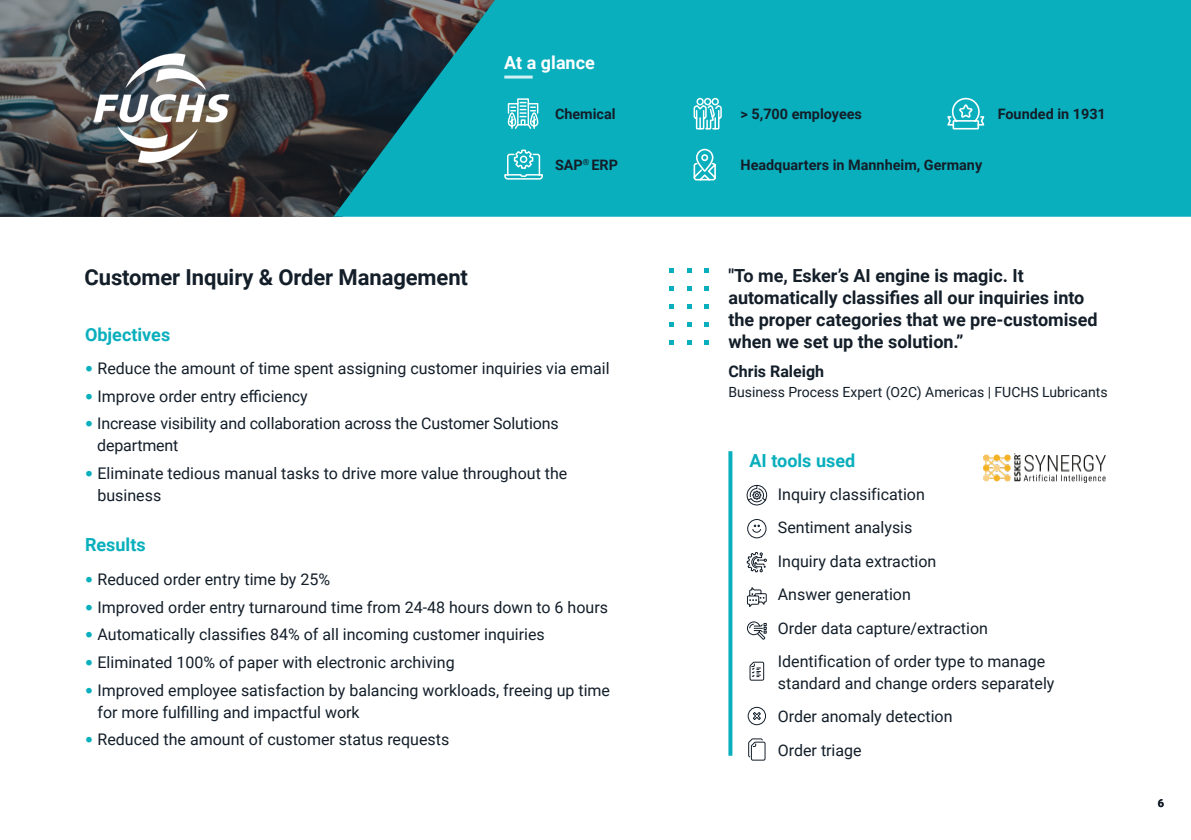
<style>
.page{position:relative;width:1191px;height:840px;background:#fff}
.page>*{position:absolute;margin:0;border:0;box-sizing:border-box;transform-origin:0 0}
.t1{font:700 22px "Roboto";letter-spacing:-.005em;color:#131e29}
.t2{font:700 18px/22px "Roboto";color:#131e29}
.t3{font:700 18px "Roboto";color:#09afbd}
.t4{font:700 18px "Roboto";color:#fff}
.t5{font:16px/33.4px "Roboto";color:#131e29}
.t6{font:700 16px "Roboto";color:#131e29}
.t7{font:700 14.4px "Roboto";color:#131e29}
.t8{font:14px "Roboto";color:#131e29}
.t9{font:700 11px "Roboto";color:#131e29}
.s1{font-family:"Georgia";font-weight:700;font-size:18px;color:#09afbd}
</style>
<div class="page">
<svg style="left:0;top:0;width:333px;height:216px;background:#373d42"></svg>
<svg style="left:333px;top:0;width:858px;height:216px;background:#0ca1af"></svg>
<svg style="left:669px;top:268px;width:5px;height:5px"></svg>
<svg style="left:687px;top:268px;width:5px;height:5px"></svg>
<svg style="left:704px;top:268px;width:5px;height:5px"></svg>
<svg style="left:669px;top:286px;width:5px;height:5px"></svg>
<svg style="left:687px;top:286px;width:5px;height:5px"></svg>
<svg style="left:704px;top:286px;width:5px;height:5px"></svg>
<svg style="left:669px;top:304px;width:5px;height:5px"></svg>
<svg style="left:687px;top:304px;width:5px;height:5px"></svg>
<svg style="left:704px;top:304px;width:5px;height:5px"></svg>
<svg style="left:669px;top:322px;width:5px;height:4px"></svg>
<svg style="left:687px;top:322px;width:5px;height:4px"></svg>
<svg style="left:704px;top:322px;width:5px;height:4px"></svg>
<svg style="left:669px;top:340px;width:5px;height:4px"></svg>
<svg style="left:687px;top:340px;width:5px;height:4px"></svg>
<svg style="left:704px;top:340px;width:5px;height:4px"></svg>
<hr style="left:504px;top:75px;width:29px;height:3px;background:#fff">
<svg style="left:693px;top:97px;width:29px;height:33px"></svg>
<svg style="left:507px;top:98px;width:32px;height:32px"></svg>
<svg style="left:692px;top:148px;width:25px;height:34px"></svg>
<svg style="left:945px;top:93px;width:41px;height:37px;background:#3cbfca"></svg>
<svg style="left:503px;top:145px;width:40px;height:35px"></svg>
<img style="left:85px;top:44px;width:158px;height:129px">
<svg style="left:728px;top:453px;width:4px;height:300px"></svg>
<svg style="left:748px;top:738px;width:18px;height:22px"></svg>
<svg style="left:746px;top:484px;width:21px;height:22px"></svg>
<svg style="left:746px;top:552px;width:21px;height:20px"></svg>
<svg style="left:749px;top:661px;width:15px;height:19px"></svg>
<svg style="left:747px;top:706px;width:19px;height:19px"></svg>
<svg style="left:747px;top:621px;width:20px;height:18px"></svg>
<svg style="left:747px;top:587px;width:20px;height:20px"></svg>
<div style="left:747px;top:519px;width:19px;height:19px;border:1px solid #131e29;border-radius:50%"></div>
<svg style="left:752px;top:524px;width:9px;height:8px"></svg>
<img style="left:983px;top:453px;width:122px;height:29px">
<p class="t4" style="left:504px;top:50px;width:92px">At a glance</p>
<p class="t7" style="left:555px;top:104px;width:62px">Chemical</p>
<p class="t7" style="left:740px;top:104px;width:123px">&gt; 5,700 employees</p>
<p class="t7" style="left:555px;top:155px;width:65px">SAP<sup>®</sup> ERP</p>
<p class="t7" style="left:740px;top:155px;width:243px">Headquarters in Mannheim, Germany</p>
<p class="t7" style="left:997px;top:104px;width:110px">Founded in 1931</p>
<h1 class="t1" style="left:84px;top:261px;width:385px">Customer Inquiry &amp; Order Management</h1>
<p class="t2" style="left:728px;top:264px;width:371px">"To me, Esker’s AI engine is magic. It automatically classifies all our inquiries into the proper categories that we pre-customised when we set up the solution.”</p>
<p class="t6" style="left:728px;top:360px;width:97px">Chris Raleigh</p>
<p class="t8" style="left:728px;top:382px;width:381px">Business Process Expert (O2C) Americas | FUCHS Lubricants</p>
<p class="t3" style="left:85px;top:321px;width:87px">Objectives</p>
<p class="t5" style="left:85px;top:350px;width:526px"><span class="s1">•</span> Reduce the amount of time spent assigning customer inquiries via email</p>
<p class="t5" style="left:85px;top:378px;width:224px"><span class="s1">•</span> Improve order entry efficiency</p>
<p class="t5" style="left:97px;top:412px;width:463px;line-height:22px;text-indent:-12px"><span class="s1">•</span> Increase visibility and collaboration across the Customer Solutions department</p>
<p class="t5" style="left:97px;top:461px;width:471px;line-height:22px;text-indent:-12px"><span class="s1">•</span> Eliminate tedious manual tasks to drive more value throughout the business</p>
<p class="t3" style="left:85px;top:532px;width:62px">Results</p>
<p class="t5" style="left:85px;top:561px;width:247px"><span class="s1">•</span> Reduced order entry time by 25%</p>
<p class="t5" style="left:85px;top:589px;width:524px"><span class="s1">•</span> Improved order entry turnaround time from 24-48 hours down to 6 hours</p>
<p class="t5" style="left:85px;top:617px;width:461px"><span class="s1">•</span> Automatically classifies 84% of all incoming customer inquiries</p>
<p class="t5" style="left:85px;top:644px;width:371px"><span class="s1">•</span> Eliminated 100% of paper with electronic archiving</p>
<p class="t5" style="left:97px;top:678px;width:514px;line-height:22px;text-indent:-12px"><span class="s1">•</span> Improved employee satisfaction by balancing workloads, freeing up time for more fulfilling and impactful work</p>
<p class="t5" style="left:85px;top:722px;width:366px"><span class="s1">•</span> Reduced the amount of customer status requests</p>
<p class="t3" style="left:749px;top:447px;width:107px">AI tools used</p>
<p class="t5" style="left:778px;top:477px;width:269px">Inquiry classification<br>Sentiment analysis<br>Inquiry data extraction<br>Answer generation<br>Order data capture/extraction<br>Identification of order type to manage</p>
<p class="t5" style="left:778px;top:665px;width:278px">standard and change orders separately<br>Order anomaly detection<br>Order triage</p>
<p class="t9" style="left:1158px;top:795px;width:8px">6</p>
</div>
